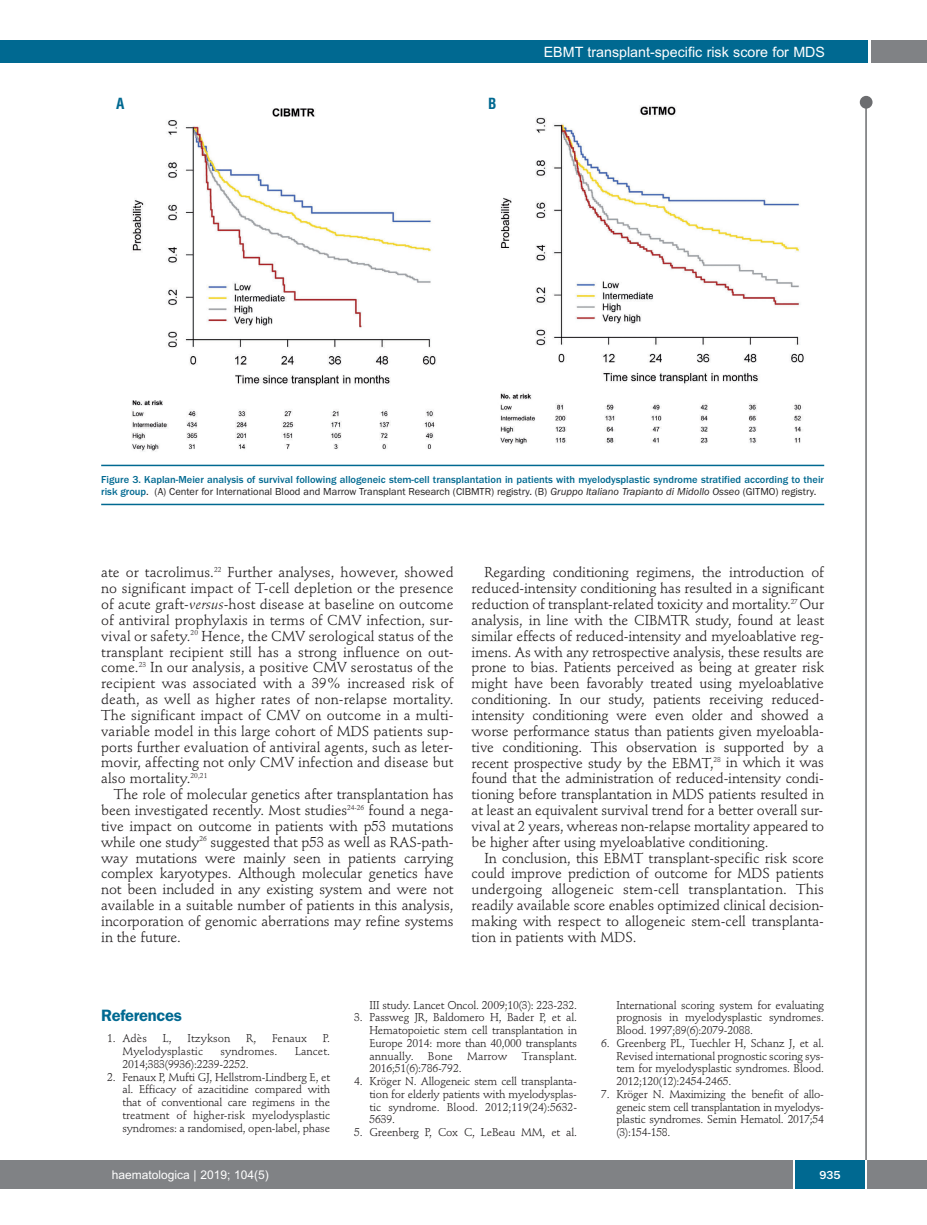
<style>
.page{position:relative;width:927px;height:1225px;background:#fff}
.page>*{position:absolute;margin:0;border:0;box-sizing:border-box;transform-origin:0 0}
.t1{font:600 16.5px "Franklin Gothic";letter-spacing:-.015em;color:#006991}
.t2{font:700 condensed 15px "Helvetica";color:#006991}
.t3{font:14.25px/15.9px "Stempel Schneidler";letter-spacing:-.005em;color:#231f20;text-align:justify}
.t4{font:14.25px "Arial";color:#fff}
.t5{font:12px "Arial";color:#fff}
.t6{font:500 12px "Franklin Gothic";color:#fff}
.t7{font:11.25px/12.8px "Stempel Schneidler";letter-spacing:-.015em;color:#231f20;text-align:justify}
.t8{font:11.25px "Stempel Schneidler";letter-spacing:.005em;color:#231f20}
.t9{font:500 10.5px/12px "Franklin Gothic";color:#006991}
.s1{font-weight:400;color:#231f20}
.s2{font-weight:400;font-style:italic;color:#231f20}
.s3{font-style:italic}
</style>
<div class="page">
<div style="left:860px;top:96px;width:12px;height:13px;background:#6c6d70;border-radius:50%"></div>
<hr style="left:865px;top:98px;width:2px;height:1062px;background:#6c6d70">
<div style="left:871px;top:40px;width:56px;height:22px;background:#808285"></div>
<div style="left:18px;top:40px;width:849px;height:22px;background:#006991"></div>
<div style="left:17px;top:1160px;width:910px;height:28px;background:#808285"></div>
<div style="left:795px;top:1160px;width:70px;height:28px;background:#006991"></div>
<hr style="left:793px;top:1160px;width:2px;height:28px;background:#fff">
<hr style="left:865px;top:1160px;width:2px;height:28px;background:#fff">
<div style="left:0;top:40px;width:19px;height:22px;background:#006991"></div>
<div style="left:0;top:1160px;width:18px;height:28px;background:#808285"></div>
<img style="left:131px;top:106px;width:673px;height:346px">
<hr style="left:101px;top:465px;width:723px;height:1px;background:#006991">
<hr style="left:101px;top:504px;width:723px;height:1px;background:#006991">
<p class="t2" style="left:116px;top:95px;width:10px">A</p>
<p class="t2" style="left:488px;top:95px;width:10px">B</p>
<p class="t4" style="left:544px;top:44px;width:283px">EBMT transplant-specific risk score for MDS</p>
<p class="t9" style="left:101px;top:473px;width:724px">Figure 3. Kaplan-Meier analysis of survival following allogeneic stem-cell transplantation in patients with myelodysplastic syndrome stratified according to their risk group<span class="s1">. (A) Center for International Blood and Marrow Transplant Research (CIBMTR) registry. (B)</span> <span class="s2">Gruppo Italiano Trapianto di Midollo Osseo</span> <span class="s1">(GITMO) registry.</span></p>
<p class="t3" style="left:101px;top:566px;width:354px">ate or tacrolimus.<sup>22</sup> Further analyses, however, showed no significant impact of T-cell depletion or the presence of acute graft-<span class="s3">versus</span>-host disease at baseline on outcome of antiviral prophylaxis in terms of CMV infection, sur&shy;vival or safety.<sup>20</sup> Hence, the CMV serological status of the transplant recipient still has a strong influence on out&shy;come.<sup>23</sup> In our analysis, a positive CMV serostatus of the recipient was associated with a 39% increased risk of death, as well as higher rates of non-relapse mortality.<br>The significant impact of CMV on outcome in a multi&shy;variable model in this large cohort of MDS patients sup&shy;ports further evaluation of antiviral agents, such as leter&shy;movir, affecting not only CMV infection and disease but also mortality.<sup>20,21</sup></p>
<p class="t3" style="left:101px;top:787px;width:354px;text-indent:13px">The role of molecular genetics after transplantation has been investigated recently. Most studies<sup>24-26</sup> found a nega&shy;tive impact on outcome in patients with p53 mutations while one study<sup>26</sup> suggested that p53 as well as RAS-path&shy;way mutations were mainly seen in patients carrying complex karyotypes. Although molecular genetics have not been included in any existing system and were not available in a suitable number of patients in this analysis, incorporation of genomic aberrations may refine systems in the future.</p>
<p class="t3" style="left:472px;top:566px;width:354px;text-indent:13px">Regarding conditioning regimens, the introduction of reduced-intensity conditioning has resulted in a significant reduction of transplant-related toxicity and mortality.<sup>27</sup> Our analysis, in line with the CIBMTR study, found at least similar effects of reduced-intensity and myeloablative reg&shy;imens. As with any retrospective analysis, these results are prone to bias. Patients perceived as being at greater risk might have been favorably treated using myeloablative conditioning. In our study, patients receiving reduced&shy;intensity conditioning were even older and showed a worse performance status than patients given myeloabla&shy;tive conditioning. This observation is supported by a recent prospective study by the EBMT,<sup>28</sup> in which it was found that the administration of reduced-intensity condi&shy;tioning before transplantation in MDS patients resulted in at least an equivalent survival trend for a better overall sur&shy;vival at 2 years, whereas non-relapse mortality appeared to be higher after using myeloablative conditioning.</p>
<p class="t3" style="left:472px;top:851px;width:354px;text-indent:13px">In conclusion, this EBMT transplant-specific risk score could improve prediction of outcome for MDS patients undergoing allogeneic stem-cell transplantation. This readily available score enables optimized clinical decision&shy;making with respect to allogeneic stem-cell transplanta&shy;tion in patients with MDS.</p>
<p class="t1" style="left:101px;top:1009px;width:82px">References</p>
<p class="t7" style="left:107px;top:1033px;width:41px">1. Adès</p>
<p class="t7" style="left:163px;top:1033px;width:11px">L,</p>
<p class="t8" style="left:187px;top:1033px;width:44px">Itzykson</p>
<p class="t7" style="left:246px;top:1033px;width:12px">R,</p>
<p class="t7" style="left:272px;top:1033px;width:36px">Fenaux</p>
<p class="t7" style="left:323px;top:1033px;width:9px">P.</p>
<p class="t8" style="left:122px;top:1046px;width:82px">Myelodysplastic</p>
<p class="t8" style="left:221px;top:1046px;width:58px">syndromes.</p>
<p class="t7" style="left:295px;top:1046px;width:37px">Lancet.</p>
<p class="t7" style="left:122px;top:1058px;width:128px">2014;383(9936):2239-2252.</p>
<p class="t7" style="left:122px;top:1071px;width:209px;text-indent:-15px">2. Fenaux P, Mufti GJ, Hellstrom-Lindberg E, et al. Efficacy of azacitidine compared with that of conventional care regimens in the treatment of higher-risk myelodysplastic syndromes: a randomised, open-label, phase</p>
<p class="t7" style="left:369px;top:999px;width:209px">III study. Lancet Oncol. 2009;10(3): 223-232.</p>
<p class="t7" style="left:369px;top:1012px;width:209px;text-indent:-15px">3. Passweg JR, Baldomero H, Bader P, et al.<br>Hematopoietic stem cell transplantation in Europe 2014: more than 40,000 transplants annually.</p>
<p class="t7" style="left:428px;top:1050px;width:26px">Bone</p>
<p class="t7" style="left:467px;top:1050px;width:42px">Marrow</p>
<p class="t8" style="left:522px;top:1051px;width:57px">Transplant.</p>
<p class="t7" style="left:369px;top:1063px;width:94px">2016;51(6):786-792.</p>
<p class="t7" style="left:369px;top:1076px;width:209px;text-indent:-15px">4. Kröger N. Allogeneic stem cell transplanta&shy;tion for elderly patients with myelodysplas&shy;tic syndrome. Blood. 2012;119(24):5632- 5639.</p>
<p class="t7" style="left:354px;top:1127px;width:224px">5. Greenberg P, Cox C, LeBeau MM, et al.</p>
<p class="t7" style="left:616px;top:999px;width:209px">International scoring system for evaluating prognosis in myelodysplastic syndromes.<br>Blood. 1997;89(6):2079-2088.</p>
<p class="t7" style="left:616px;top:1037px;width:209px;text-indent:-15px">6. Greenberg PL, Tuechler H, Schanz J, et al.<br>Revised international prognostic scoring sys&shy;tem for myelodysplastic syndromes. Blood.<br>2012;120(12):2454-2465.</p>
<p class="t7" style="left:616px;top:1088px;width:209px;text-indent:-15px">7. Kröger N. Maximizing the benefit of allo&shy;geneic stem cell transplantation in myelodys&shy;plastic syndromes. Semin Hematol. 2017;54 (3):154-158.</p>
<p class="t5" style="left:112px;top:1167px;width:158px">haematologica | 2019; 104(5)</p>
<p class="t6" style="left:819px;top:1167px;width:23px">935</p>
</div>
